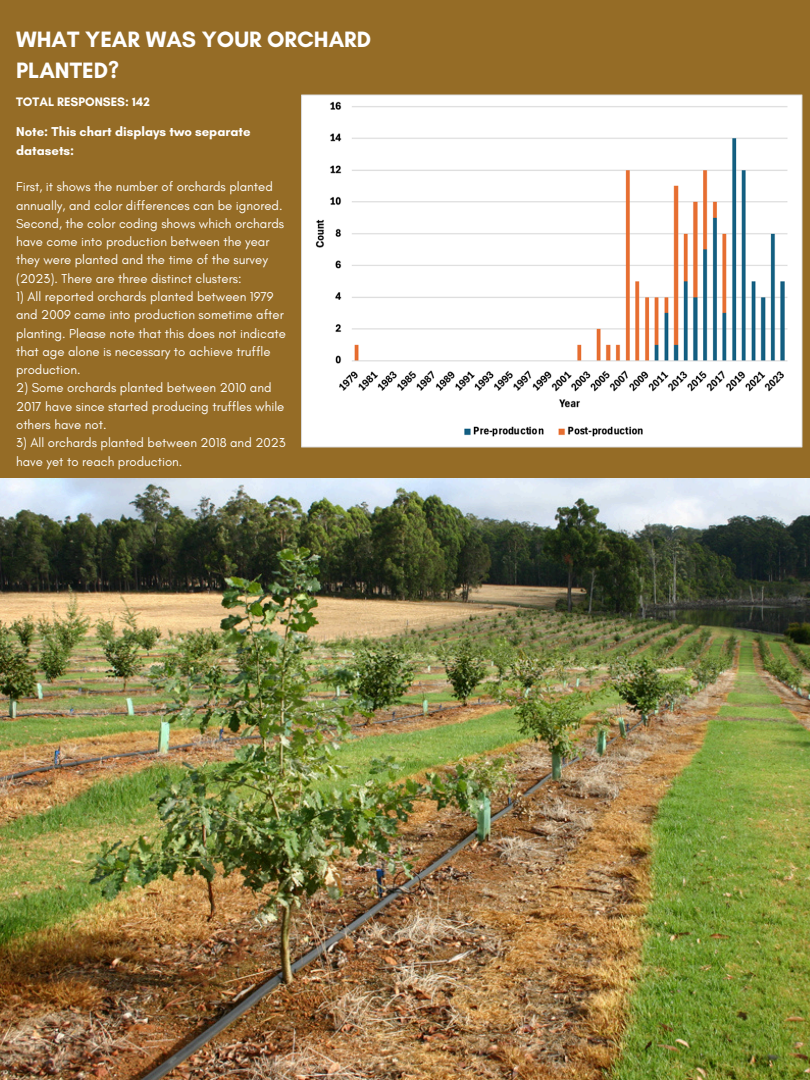
<style>
.page{position:relative;width:810px;height:1080px;background:#fff}
.page>*{position:absolute;margin:0;border:0;box-sizing:border-box;transform-origin:0 0}
.t1{font:700 22.62px/31.4px "Glacial Indifference";color:#fff}
.t2{font:13.12px/18.2px "Glacial Indifference";color:#fff}
.t3{font:700 13.12px/18.2px "Glacial Indifference";color:#fff}
.t4{font:700 12.5px "Glacial Indifference";color:#fff}
</style>
<div class="page">
<img style="left:0;top:478px;width:810px;height:602px">
<div style="left:0;top:0;width:810px;height:478px;background:#956c26"></div>
<img style="left:302px;top:94px;width:500px;height:354px">
<p class="t1" style="left:16px;top:23px;width:357px">WHAT YEAR WAS YOUR ORCHARD<br>PLANTED?</p>
<h3 class="t4" style="left:16px;top:94px;width:135px">TOTAL RESPONSES: 142</h3>
<p class="t3" style="left:16px;top:123px;width:236px">Note: This chart displays two separate datasets:</p>
<p class="t2" style="left:16px;top:178px;width:268px">First, it shows the number of orchards planted annually, and color differences can be ignored.</p>
<p class="t2" style="left:16px;top:214px;width:270px">Second, the color coding shows which orchards have come into production between the year they were planted and the time of the survey (2023). There are three distinct clusters:</p>
<p class="t2" style="left:16px;top:287px;width:271px">1) All reported orchards planted between 1979 and 2009 came into production sometime after planting. Please note that this does not indicate that age alone is necessary to achieve truffle production.</p>
<p class="t2" style="left:16px;top:379px;width:270px">2) Some orchards planted between 2010 and<br>2017 have since started producing truffles while others have not.</p>
<p class="t2" style="left:16px;top:434px;width:271px">3) All orchards planted between 2018 and 2023 have yet to reach production.</p>
</div>
